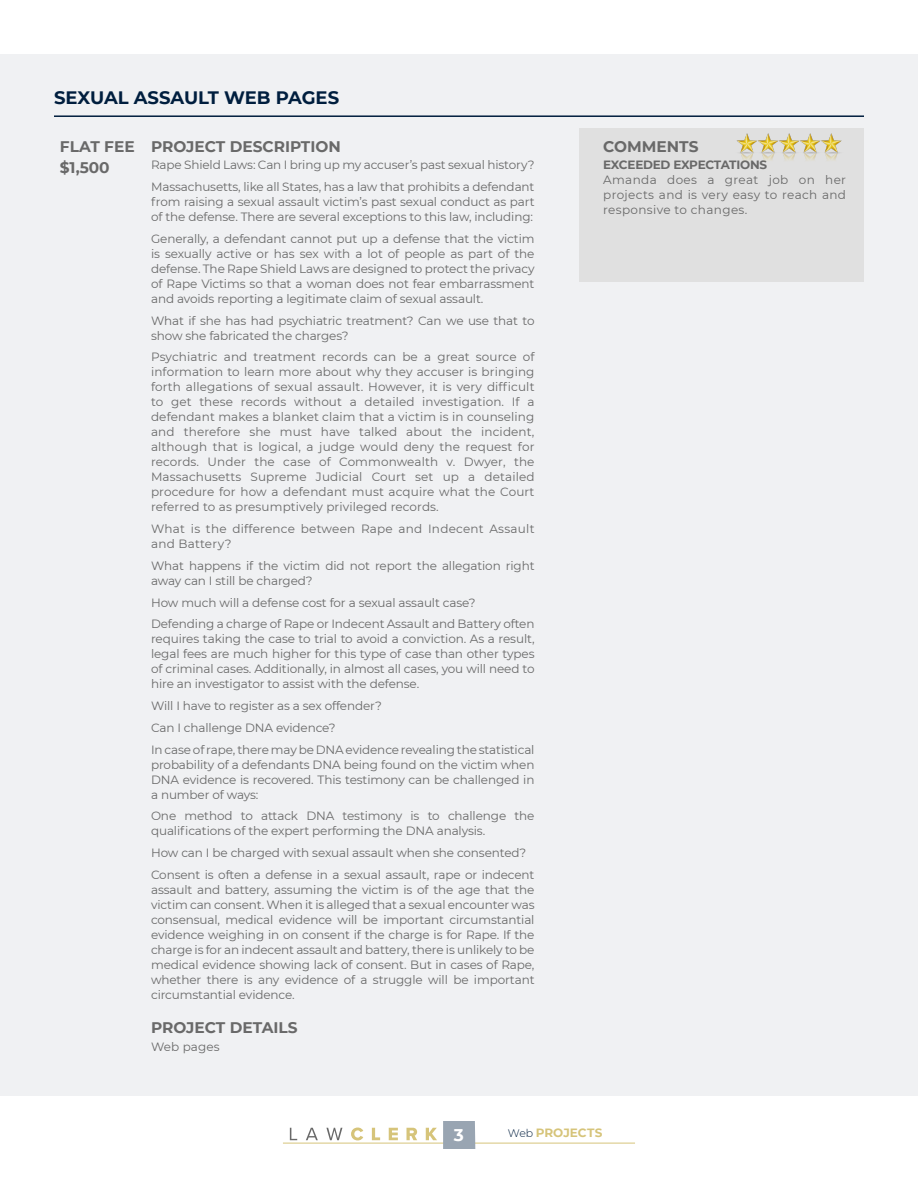
<style>
.page{position:relative;width:918px;height:1188px;background:#fff}
.page>*{position:absolute;margin:0;border:0;box-sizing:border-box;transform-origin:0 0}
.t1{font:700 18px "Montserrat";color:#001e3e}
.t2{font:700 16.95px "Montserrat";color:#fff}
.t3{font:700 15.3px "Montserrat";color:#696969}
.t4{font:12px/15px "Montserrat";letter-spacing:-.01em;color:#696969;text-align:justify}
.t5{font:12px/15px "Montserrat";letter-spacing:.02em;color:#696969}
.t6{font:700 12px "Montserrat";letter-spacing:-.02em;color:#696969}
.t7{font:700 12px "Montserrat";color:#d6c47a}
.t8{font:12px "Montserrat";letter-spacing:.01em;color:#696969}
.s1{font-weight:300;font-size:10.95px;color:#001e3e}
</style>
<div class="page">
<svg style="left:290px;top:1128px;width:7px;height:12px"></svg>
<svg style="left:306px;top:1128px;width:12px;height:12px"></svg>
<svg style="left:326px;top:1128px;width:16px;height:12px"></svg>
<svg style="left:351px;top:1128px;width:12px;height:12px"></svg>
<svg style="left:372px;top:1128px;width:8px;height:12px"></svg>
<svg style="left:389px;top:1128px;width:9px;height:12px"></svg>
<svg style="left:407px;top:1128px;width:10px;height:12px"></svg>
<svg style="left:426px;top:1128px;width:11px;height:12px"></svg>
<hr style="left:283px;top:1143px;width:352px;height:1px;background:#d6c47a">
<div style="left:443px;top:1121px;width:32px;height:28px;background:#99a5b2"></div>
<div style="left:0;top:54px;width:918px;height:1041px;background:#f0f1f3"></div>
<div style="left:580px;top:128px;width:284px;height:153px;background:#e0e0e0"></div>
<hr style="left:54px;top:115px;width:810px;height:2px;background:#001e3e">
<img style="left:736px;top:133px;width:106px;height:28px">
<p class="t1" style="left:54px;top:85px;width:287px">SEXUAL ASSAULT WEB PAGES</p>
<p class="t3" style="left:60px;top:135px;width:76px">FLAT FEE</p>
<p class="t3" style="left:151px;top:135px;width:191px">PROJECT DESCRIPTION</p>
<p class="t3" style="left:603px;top:135px;width:97px">COMMENTS</p>
<p class="t3" style="left:60px;top:156px;width:51px">$1,500</p>
<p class="t4" style="left:151px;top:157px;width:385px">Rape Shield Laws: Can I bring up my accuser’s past sexual history?</p>
<p class="t4" style="left:151px;top:179px;width:385px">Massachusetts, like all States, has a law that prohibits a defendant from raising a sexual assault victim’s past sexual conduct as part of the defense. There are several exceptions to this law, including:</p>
<p class="t4" style="left:151px;top:231px;width:385px">Generally, a defendant cannot put up a defense that the victim is sexually active or has sex with a lot of people as part of the defense. The Rape Shield Laws are designed to protect the privacy of Rape Victims so that a woman does not fear embarrassment and avoids reporting a legitimate claim of sexual assault.</p>
<p class="t4" style="left:151px;top:313px;width:385px">What if she has had psychiatric treatment? Can we use that to show she fabricated the charges?</p>
<p class="t4" style="left:151px;top:349px;width:385px">Psychiatric and treatment records can be a great source of information to learn more about why they accuser is bringing forth allegations of sexual assault. However, it is very difficult to get these records without a detailed investigation. If a defendant makes a blanket claim that a victim is in counseling and therefore she must have talked about the incident, although that is logical, a judge would deny the request for records. Under the case of Commonwealth v. Dwyer, the Massachusetts Supreme Judicial Court set up a detailed procedure for how a defendant must acquire what the Court referred to as presumptively privileged records.</p>
<p class="t5" style="left:151px;top:521px;width:385px">What is the difference between Rape and Indecent Assault and Battery?</p>
<p class="t4" style="left:151px;top:558px;width:385px">What happens if the victim did not report the allegation right away can I still be charged?</p>
<p class="t4" style="left:151px;top:595px;width:326px">How much will a defense cost for a sexual assault case?</p>
<p class="t4" style="left:151px;top:616px;width:385px">Defending a charge of Rape or Indecent Assault and Battery often requires taking the case to trial to avoid a conviction. As a result, legal fees are much higher for this type of case than other types of criminal cases. Additionally, in almost all cases, you will need to hire an investigator to assist with the defense.</p>
<p class="t4" style="left:151px;top:698px;width:232px">Will I have to register as a sex offender?</p>
<p class="t4" style="left:151px;top:720px;width:186px">Can I challenge DNA evidence?</p>
<p class="t4" style="left:151px;top:742px;width:385px">In case of rape, there may be DNA evidence revealing the statistical probability of a defendants DNA being found on the victim when DNA evidence is recovered. This testimony can be challenged in a number of ways:</p>
<p class="t4" style="left:151px;top:808px;width:385px">One method to attack DNA testimony is to challenge the qualifications of the expert performing the DNA analysis.</p>
<p class="t4" style="left:151px;top:845px;width:377px">How can I be charged with sexual assault when she consented?</p>
<p class="t4" style="left:151px;top:867px;width:385px">Consent is often a defense in a sexual assault, rape or indecent assault and battery, assuming the victim is of the age that the victim can consent. When it is alleged that a sexual encounter was consensual, medical evidence will be important circumstantial evidence weighing in on consent if the charge is for Rape. If the charge is for an indecent assault and battery, there is unlikely to be medical evidence showing lack of consent. But in cases of Rape, whether there is any evidence of a struggle will be important circumstantial evidence.</p>
<p class="t6" style="left:603px;top:157px;width:165px">EXCEEDED EXPECTATIONS</p>
<p class="t4" style="left:603px;top:172px;width:244px">Amanda does a great job on her projects and is very easy to reach and responsive to changes.</p>
<p class="t3" style="left:151px;top:1017px;width:148px">PROJECT DETAILS</p>
<p class="t8" style="left:151px;top:1038px;width:70px">Web pages</p>
<h2 class="t2" style="left:454px;top:1123px;width:12px">3</h2>
<p class="t7" style="left:508px;top:1125px;width:96px"><span class="s1">Web</span> PROJECTS</p>
</div>
